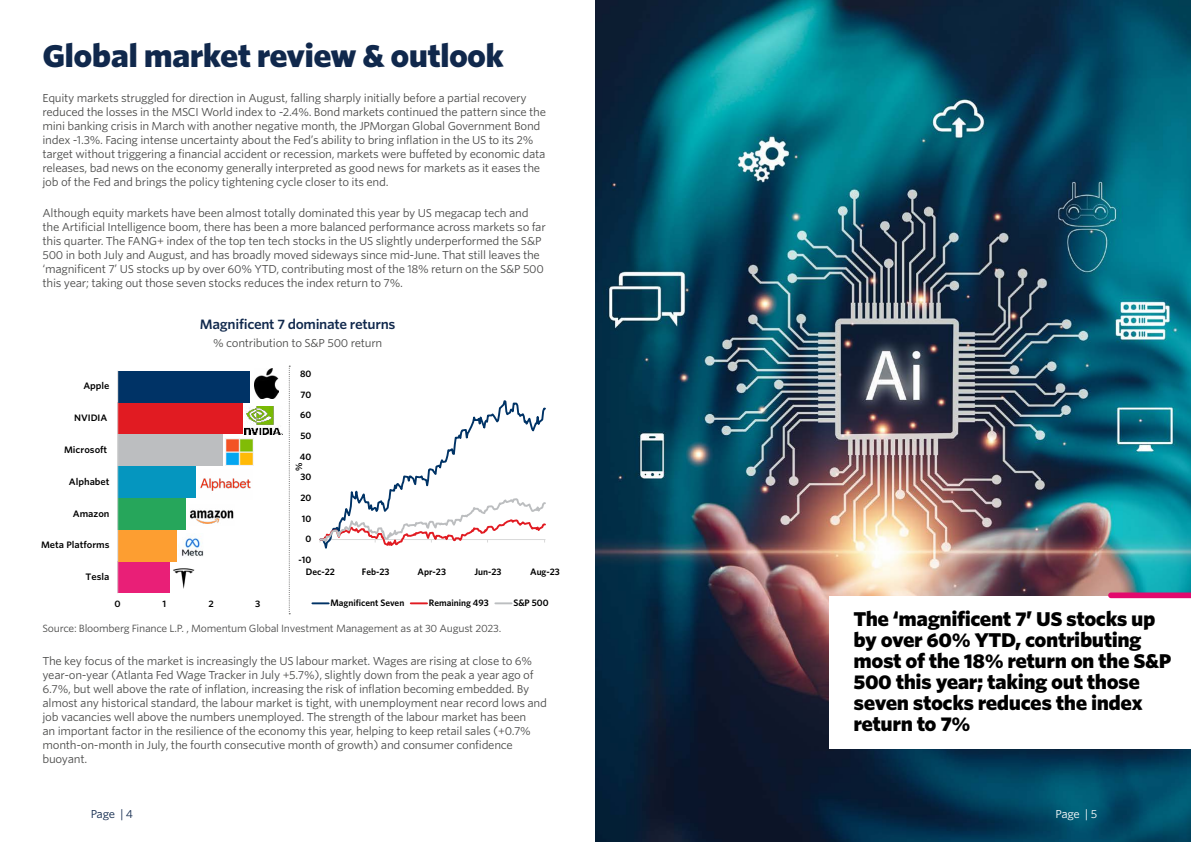
<style>
.page{position:relative;width:1191px;height:842px;background:#fff}
.page>*{position:absolute;margin:0;border:0;box-sizing:border-box;transform-origin:0 0}
.t1{font:900 30px "Whitney S Sm";letter-spacing:-.025em;color:#10284c}
.t2{font:900 19px/21px "Whitney S Sm";letter-spacing:-.025em;color:#000}
.t3{font:600 13px "Whitney S Sm";letter-spacing:-.025em;color:#10284c}
.t4{font:11px/14px "Whitney S Sm";letter-spacing:-.025em;color:#4a4a49}
.t5{font:11px "Whitney S Sm";color:#10284c}
.t6{font:11px "Whitney S Sm";color:#fff}
.t7{font:10px "Whitney S Sm";letter-spacing:-.025em;color:#4a4a49}
.t8{font:600 9.4px "Whitney";color:#000}
.t9{font:600 8.9px "Whitney S Sm";letter-spacing:-.005em;color:#000}
</style>
<div class="page">
<img style="left:595px;top:0;width:596px;height:842px">
<div style="left:118px;top:561px;width:52px;height:32px;background:#e91f77"></div>
<div style="left:118px;top:530px;width:58px;height:31px;background:#fd9e31"></div>
<div style="left:118px;top:498px;width:68px;height:32px;background:#26a65b"></div>
<div style="left:118px;top:466px;width:78px;height:32px;background:#0596bf"></div>
<div style="left:118px;top:434px;width:105px;height:32px;background:#bcbec0"></div>
<div style="left:118px;top:403px;width:125px;height:31px;background:#e11b22"></div>
<div style="left:118px;top:371px;width:131px;height:32px;background:#036"></div>
<hr style="left:117px;top:371px;width:1px;height:222px;background:#d9d9d9">
<img style="left:254px;top:369px;width:24px;height:29px">
<img style="left:245px;top:407px;width:37px;height:27px">
<img style="left:226px;top:438px;width:27px;height:27px">
<img style="left:200px;top:478px;width:51px;height:13px">
<img style="left:190px;top:510px;width:44px;height:14px">
<img style="left:181px;top:538px;width:23px;height:18px">
<img style="left:173px;top:568px;width:22px;height:21px">
<div style="left:829px;top:596px;width:362px;height:152px;background:#fff"></div>
<svg style="left:1108px;top:592px;width:83px;height:6px"></svg>
<svg style="left:320px;top:400px;width:226px;height:149px"></svg>
<svg style="left:312px;top:602px;width:17px;height:2px"></svg>
<svg style="left:411px;top:602px;width:16px;height:2px"></svg>
<svg style="left:495px;top:602px;width:16px;height:2px"></svg>
<svg style="left:289px;top:366px;width:1px;height:248px"></svg>
<h1 class="t1" style="left:43px;top:34px;width:463px">Global market review &amp; outlook</h1>
<p class="t4" style="left:43px;top:91px;width:505px">Equity markets struggled for direction in August, falling sharply initially before a partial recovery reduced the losses in the MSCI World index to -2.4%. Bond markets continued the pattern since the mini banking crisis in March with another negative month, the JPMorgan Global Government Bond index -1.3%. Facing intense uncertainty about the Fed’s ability to bring inflation in the US to its 2% target without triggering a financial accident or recession, markets were buffeted by economic data releases, bad news on the economy generally interpreted as good news for markets as it eases the job of the Fed and brings the policy tightening cycle closer to its end.</p>
<p class="t4" style="left:43px;top:206px;width:505px">Although equity markets have been almost totally dominated this year by US megacap tech and the Artificial Intelligence boom, there has been a more balanced performance across markets so far this quarter. The FANG+ index of the top ten tech stocks in the US slightly underperformed the S&amp;P 500 in both July and August, and has broadly moved sideways since mid-June. That still leaves the ‘magnificent 7’ US stocks up by over 60% YTD, contributing most of the 18% return on the S&amp;P 500 this year; taking out those seven stocks reduces the index return to 7%.</p>
<p class="t3" style="left:200px;top:315px;width:197px">Magnificent 7 dominate returns</p>
<p class="t4" style="left:213px;top:335px;width:171px">% contribution to S&amp;P 500 return</p>
<p class="t8" style="left:300px;top:367px;width:13px">80</p>
<p class="t9" style="left:83px;top:380px;width:28px">Apple</p>
<p class="t8" style="left:300px;top:388px;width:12px">70</p>
<p class="t9" style="left:74px;top:412px;width:35px">NVIDIA</p>
<p class="t8" style="left:300px;top:409px;width:13px">60</p>
<p class="t8" style="left:300px;top:429px;width:12px">50</p>
<p class="t9" style="left:64px;top:443px;width:45px">Microsoft</p>
<p class="t8" style="left:300px;top:450px;width:13px">40</p>
<p class="t8" style="left:293px;top:471px;width:10px;rotate:-90deg">%</p>
<p class="t9" style="left:69px;top:475px;width:42px">Alphabet</p>
<p class="t8" style="left:300px;top:471px;width:12px">30</p>
<p class="t8" style="left:300px;top:491px;width:12px">20</p>
<p class="t9" style="left:73px;top:507px;width:38px">Amazon</p>
<p class="t8" style="left:302px;top:512px;width:11px">10</p>
<p class="t9" style="left:41px;top:539px;width:70px">Meta Platforms</p>
<p class="t8" style="left:305px;top:533px;width:7px">0</p>
<p class="t8" style="left:299px;top:554px;width:14px">-10</p>
<p class="t9" style="left:86px;top:571px;width:25px">Tesla</p>
<p class="t8" style="left:306px;top:566px;width:31px">Dec-22</p>
<p class="t8" style="left:362px;top:566px;width:29px">Feb-23</p>
<p class="t8" style="left:417px;top:566px;width:30px">Apr-23</p>
<p class="t8" style="left:474px;top:566px;width:29px">Jun-23</p>
<p class="t8" style="left:530px;top:566px;width:31px">Aug-23</p>
<p class="t9" style="left:115px;top:598px;width:8px">0</p>
<p class="t9" style="left:163px;top:598px;width:5px">1</p>
<p class="t9" style="left:208px;top:598px;width:7px">2</p>
<p class="t9" style="left:255px;top:598px;width:7px">3</p>
<p class="t8" style="left:330px;top:597px;width:75px">Magnificent Seven</p>
<p class="t8" style="left:429px;top:597px;width:61px">Remaining 493</p>
<p class="t8" style="left:513px;top:597px;width:37px">S&amp;P 500</p>
<p class="t7" style="left:43px;top:621px;width:460px">Source: Bloomberg Finance L.P. , Momentum Global Investment Management as at 30 August 2023.</p>
<p class="t4" style="left:43px;top:654px;width:506px">The key focus of the market is increasingly the US labour market. Wages are rising at close to 6% year-on-year (Atlanta Fed Wage Tracker in July +5.7%), slightly down from the peak a year ago of 6.7%, but well above the rate of inflation, increasing the risk of inflation becoming embedded. By almost any historical standard, the labour market is tight, with unemployment near record lows and job vacancies well above the numbers unemployed. The strength of the labour market has been<br>an important factor in the resilience of the economy this year, helping to keep retail sales (+0.7% month-on-month in July, the fourth consecutive month of growth) and consumer confidence buoyant.</p>
<h2 class="t2" style="left:853px;top:608px;width:319px">The ‘magnificent 7’ US stocks up by over 60% YTD, contributing most of the 18% return on the S&amp;P<br>500 this year; taking out those seven stocks reduces the index return to 7%</h2>
<p class="t5" style="left:91px;top:806px;width:44px">Page | 4</p>
<p class="t6" style="left:1055px;top:806px;width:43px">Page | 5</p>
</div>
